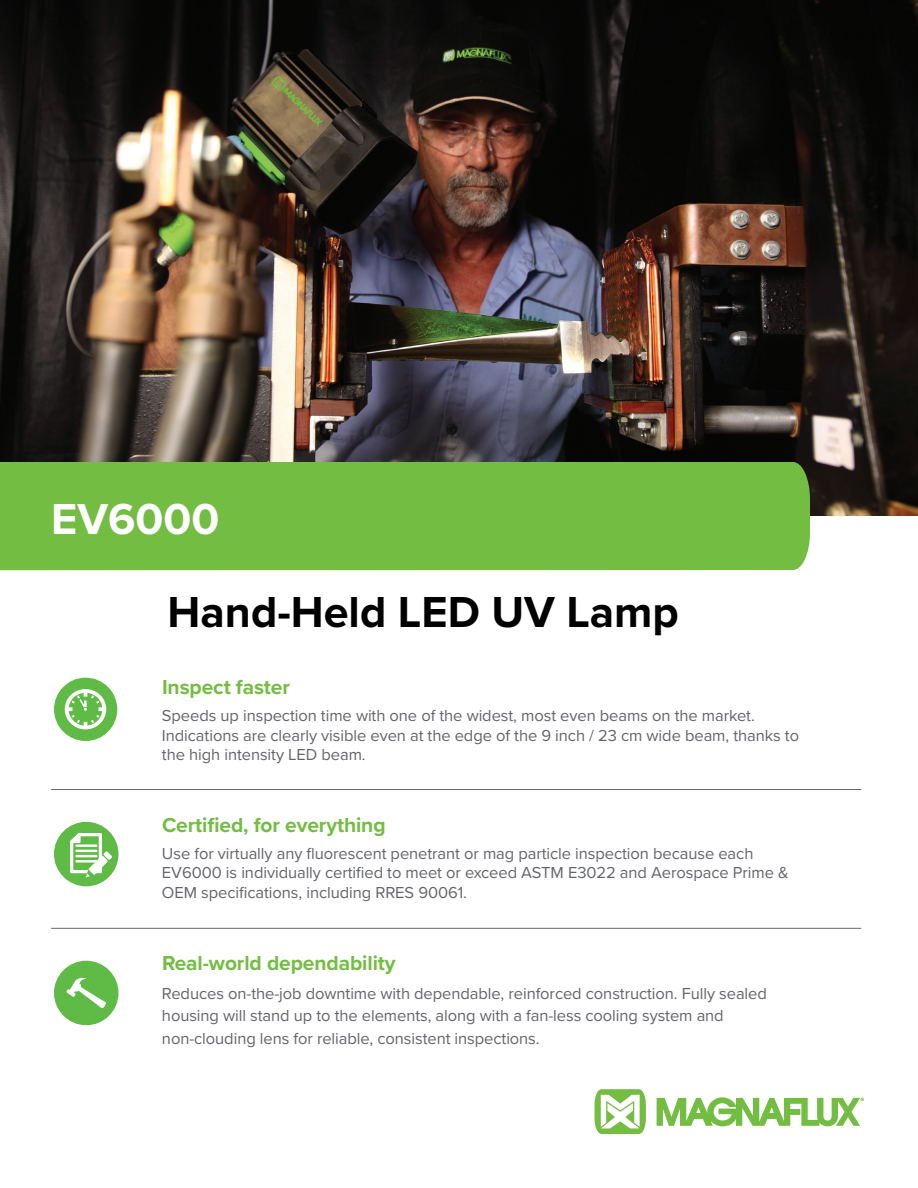
<style>
.page{position:relative;width:918px;height:1188px;background:#fff}
.page>*{position:absolute;margin:0;border:0;box-sizing:border-box;transform-origin:0 0}
.t1{font:700 45px "Proxima Nova";color:#000}
.t2{font:700 45px "Proxima Nova";color:#fff}
.t3{font:700 21px "Proxima Nova";letter-spacing:-.005em;color:#74bd43}
.t4{font:16.5px/19.8px "Proxima Nova";letter-spacing:-.005em;color:#62656a}
</style>
<div class="page">
<svg style="left:657px;top:1097px;width:207px;height:29px"></svg>
<svg style="left:595px;top:1089px;width:51px;height:45px"></svg>
<img style="left:0;top:0;width:918px;height:516px">
<div style="left:0;top:462px;width:810px;height:108px;background:#74bd43"></div>
<hr style="left:51px;top:789px;width:810px;height:1px;background:#62656a">
<hr style="left:51px;top:928px;width:810px;height:1px;background:#62656a">
<div style="left:54px;top:678px;width:63px;height:63px;background:#5fba46;border-radius:50%"></div>
<svg style="left:65px;top:689px;width:41px;height:40px"></svg>
<div style="left:54px;top:822px;width:64px;height:64px;background:#5fba46;border-radius:50%"></div>
<svg style="left:70px;top:833px;width:42px;height:44px"></svg>
<div style="left:54px;top:961px;width:64px;height:64px;background:#5fba46;border-radius:50%"></div>
<svg style="left:66px;top:977px;width:40px;height:31px"></svg>
<h1 class="t2" style="left:51px;top:485px;width:170px">EV6000</h1>
<h1 class="t1" style="left:168px;top:578px;width:513px">Hand-Held LED UV Lamp</h1>
<p class="t3" style="left:162px;top:672px;width:129px">Inspect faster</p>
<p class="t4" style="left:162px;top:705px;width:639px">Speeds up inspection time with one of the widest, most even beams on the market.<br>Indications are clearly visible even at the edge of the 9 inch / 23 cm wide beam, thanks to the high intensity LED beam.</p>
<p class="t3" style="left:162px;top:809px;width:225px">Certified, for everything</p>
<p class="t4" style="left:162px;top:842px;width:628px">Use for virtually any fluorescent penetrant or mag particle inspection because each<br>EV6000 is individually certified to meet or exceed ASTM E3022 and Aerospace Prime &amp;<br>OEM specifications, including RRES 90061.</p>
<p class="t3" style="left:162px;top:947px;width:235px">Real-world dependability</p>
<p class="t4" style="left:162px;top:981px;width:606px;line-height:22.5px">Reduces on-the-job downtime with dependable, reinforced construction. Fully sealed housing will stand up to the elements, along with a fan-less cooling system and non-clouding lens for reliable, consistent inspections.</p>
</div>
